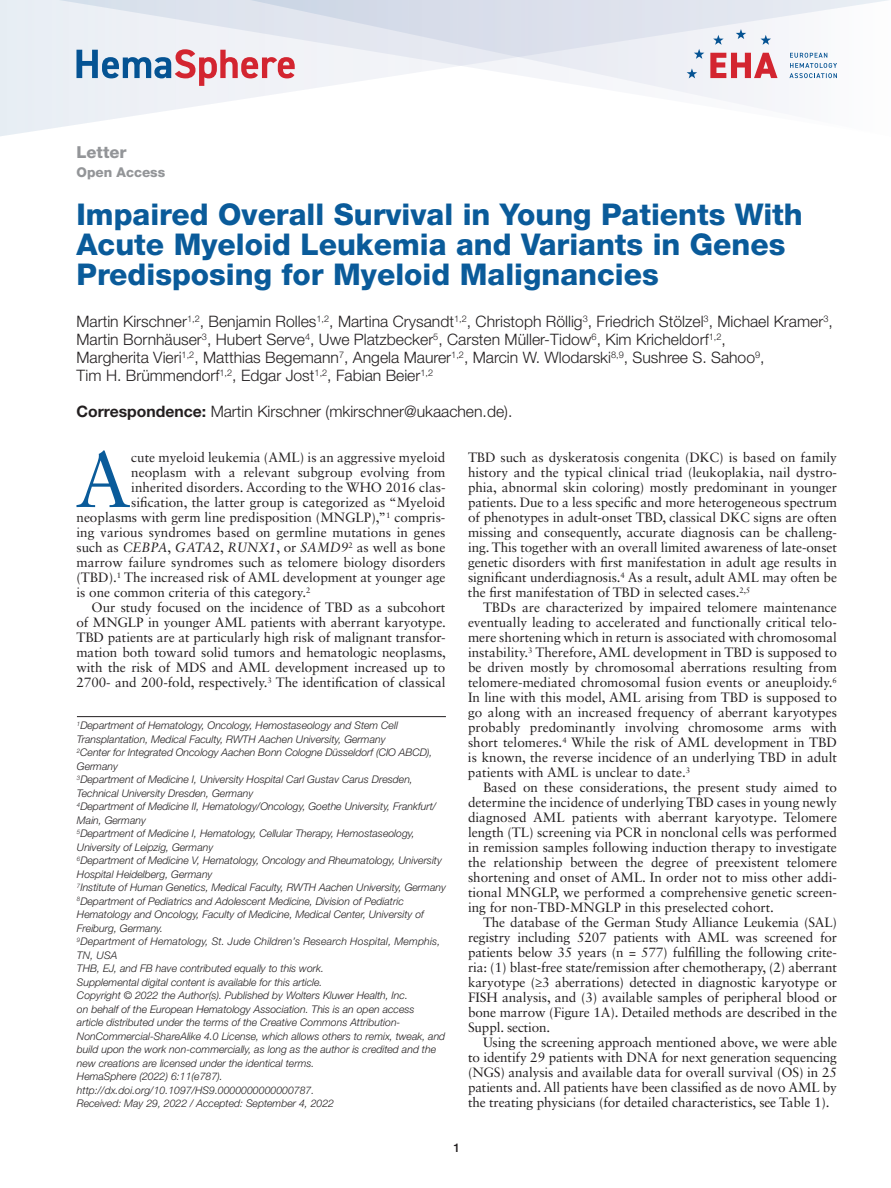
<style>
.page{position:relative;width:891px;height:1188px;background:#fff}
.page>*{position:absolute;margin:0;border:0;box-sizing:border-box;transform-origin:0 0}
.t1{font:78px "Sabon LT Std";color:#0a5b9a}
.t2{font:800 30px/30px "Helvetica Neue LT Std";color:#0a5b9a}
.t3{font:800 16.5px "Helvetica Neue LT Std";color:#939598}
.t4{font:300 15.75px/18px "Helvetica Neue LT Std";color:#231f20}
.t5{font:13.5px/15px "Sabon LT Std";color:#231f20;text-align:justify}
.t6{font:800 13.5px "Helvetica Neue LT Std";color:#939598}
.t7{font:500 12px "Helvetica Neue LT Std";color:#231f20}
.t8{font:italic 300 10.5px/13.5px "Helvetica Neue LT Std";color:#231f20}
.s1{font-weight:700}
.s2{font-style:italic}
</style>
<div class="page">
<div style="left:1px;top:0;width:58px;height:136px;background:#e8eef4"></div>
<svg style="left:59px;top:0;width:829px;height:127px"></svg>
<svg style="left:0;top:0;width:1px;height:136px"></svg>
<svg style="left:710px;top:53px;width:68px;height:25px"></svg>
<svg style="left:789px;top:53px;width:48px;height:25px"></svg>
<svg style="left:761px;top:35px;width:10px;height:10px"></svg>
<svg style="left:713px;top:35px;width:11px;height:10px"></svg>
<svg style="left:736px;top:29px;width:10px;height:10px"></svg>
<svg style="left:694px;top:49px;width:10px;height:10px"></svg>
<svg style="left:687px;top:68px;width:10px;height:10px"></svg>
<svg style="left:76px;top:49px;width:219px;height:37px"></svg>
<hr style="left:77px;top:716px;width:369px;height:1px;background:#231f20">
<p class="t3" style="left:76px;top:142px;width:52px">Letter</p>
<p class="t6" style="left:76px;top:164px;width:90px">Open Access</p>
<h2 class="t2" style="left:76px;top:199px;width:728px">Impaired Overall Survival in Young Patients With<br>Acute Myeloid Leukemia and Variants in Genes<br>Predisposing for Myeloid Malignancies</h2>
<p class="t4" style="left:76px;top:312px;width:758px">Martin Kirschner<sup>1,2</sup>, Benjamin Rolles<sup>1,2</sup>, Martina Crysandt<sup>1,2</sup>, Christoph Röllig<sup>3</sup>, Friedrich Stölzel<sup>3</sup>, Michael Kramer<sup>3</sup>, Martin Bornhäuser<sup>3</sup>, Hubert Serve<sup>4</sup>, Uwe Platzbecker<sup>5</sup>, Carsten Müller-Tidow<sup>6</sup>, Kim Kricheldorf<sup>1,2</sup>,<br>Margherita Vieri<sup>1,2</sup>, Matthias Begemann<sup>7</sup>, Angela Maurer<sup>1,2</sup>, Marcin W. Wlodarski<sup>8,9</sup>, Sushree S. Sahoo<sup>9</sup>,<br>Tim H. Brümmendorf<sup>1,2</sup>, Edgar Jost<sup>1,2</sup>, Fabian Beier<sup>1,2</sup></p>
<p class="t4" style="left:77px;top:402px;width:437px"><span class="s1">Correspondence:</span> Martin Kirschner (mkirschner@ukaachen.de).</p>
<h1 class="t1" style="left:75px;top:433px;width:58px">A</h1>
<p class="t5" style="left:131px;top:450px;width:316px">cute myeloid leukemia (AML) is an aggressive myeloid</p>
<p class="t5" style="left:468px;top:450px;width:371px">TBD such as dyskeratosis congenita (DKC) is based on family history and the typical clinical triad (leukoplakia, nail dystro&shy;phia, abnormal skin coloring) mostly predominant in younger patients. Due to a less specific and more heterogeneous spectrum of phenotypes in adult-onset TBD, classical DKC signs are often missing and consequently, accurate diagnosis can be challeng&shy;ing. This together with an overall limited awareness of late-onset genetic disorders with first manifestation in adult age results in significant underdiagnosis.<sup>4</sup> As a result, adult AML may often be the first manifestation of TBD in selected cases.<sup>2,5</sup></p>
<p class="t5" style="left:468px;top:600px;width:371px;text-indent:15px">TBDs are characterized by impaired telomere maintenance eventually leading to accelerated and functionally critical telo&shy;mere shortening which in return is associated with chromosomal instability.<sup>3</sup> Therefore, AML development in TBD is supposed to be driven mostly by chromosomal aberrations resulting from telomere-mediated chromosomal fusion events or aneuploidy.<sup>6<br></sup>In line with this model, AML arising from TBD is supposed to go along with an increased frequency of aberrant karyotypes probably predominantly involving chromosome arms with short telomeres.<sup>4</sup> While the risk of AML development in TBD is known, the reverse incidence of an underlying TBD in adult patients with AML is unclear to date.<sup>3</sup></p>
<p class="t5" style="left:468px;top:780px;width:371px;text-indent:15px">Based on these considerations, the present study aimed to determine the incidence of underlying TBD cases in young newly diagnosed AML patients with aberrant karyotype. Telomere length (TL) screening via PCR in nonclonal cells was performed in remission samples following induction therapy to investigate the relationship between the degree of preexistent telomere shortening and onset of AML. In order not to miss other addi&shy;tional MNGLP, we performed a comprehensive genetic screen&shy;ing for non-TBD-MNGLP in this preselected cohort.</p>
<p class="t5" style="left:468px;top:915px;width:371px;text-indent:15px">The database of the German Study Alliance Leukemia (SAL) registry including 5207 patients with AML was screened for patients below 35 years (n = 577) fulfilling the following crite&shy;ria: (1) blast-free state/remission after chemotherapy, (2) aberrant karyotype (≥3 aberrations) detected in diagnostic karyotype or FISH analysis, and (3) available samples of peripheral blood or bone marrow (Figure 1A). Detailed methods are described in the Suppl. section.</p>
<p class="t5" style="left:468px;top:1035px;width:371px;text-indent:15px">Using the screening approach mentioned above, we were able to identify 29 patients with DNA for next generation sequencing (NGS) analysis and available data for overall survival (OS) in 25 patients and. All patients have been classified as de novo AML by the treating physicians (for detailed characteristics, see Table 1).</p>
<p class="t5" style="left:131px;top:465px;width:316px">neoplasm with a relevant subgroup evolving from</p>
<p class="t5" style="left:131px;top:480px;width:316px">inherited disorders. According to the WHO 2016 clas-</p>
<p class="t5" style="left:131px;top:495px;width:316px">sification, the latter group is categorized as “Myeloid</p>
<p class="t5" style="left:76px;top:510px;width:370px">neoplasms with germ line predisposition (MNGLP),”<sup>1</sup> compris-</p>
<p class="t5" style="left:76px;top:525px;width:370px">ing various syndromes based on germline mutations in genes</p>
<p class="t5" style="left:76px;top:540px;width:370px">such as <span class="s2">CEBPA</span>, <span class="s2">GATA2</span>, <span class="s2">RUNX1</span>, or <span class="s2">SAMD9</span><sup>2</sup> as well as bone</p>
<p class="t5" style="left:77px;top:555px;width:371px">marrow failure syndromes such as telomere biology disorders</p>
<p class="t5" style="left:77px;top:570px;width:370px">(TBD).<sup>1</sup> The increased risk of AML development at younger age</p>
<p class="t5" style="left:77px;top:585px;width:236px">is one common criteria of this category.<sup>2</sup></p>
<p class="t5" style="left:92px;top:600px;width:355px">Our study focused on the incidence of TBD as a subcohort</p>
<p class="t5" style="left:77px;top:615px;width:371px">of MNGLP in younger AML patients with aberrant karyotype.</p>
<p class="t5" style="left:77px;top:630px;width:370px">TBD patients are at particularly high risk of malignant transfor-</p>
<p class="t5" style="left:77px;top:645px;width:371px">mation both toward solid tumors and hematologic neoplasms,</p>
<p class="t5" style="left:77px;top:660px;width:371px">with the risk of MDS and AML development increased up to</p>
<p class="t5" style="left:77px;top:675px;width:371px">2700- and 200-fold, respectively.<sup>3</sup> The identification of classical</p>
<p class="t8" style="left:77px;top:718px;width:371px"><sup>1</sup>Department of Hematology, Oncology, Hemostaseology and Stem Cell Transplantation, Medical Faculty, RWTH Aachen University, Germany<br><sup>2</sup>Center for Integrated Oncology Aachen Bonn Cologne Düsseldorf (CIO ABCD), Germany<br><sup>3</sup>Department of Medicine I, University Hospital Carl Gustav Carus Dresden, Technical University Dresden, Germany<br><sup>4</sup>Department of Medicine II, Hematology/Oncology, Goethe University, Frankfurt/ Main, Germany<br><sup>5</sup>Department of Medicine I, Hematology, Cellular Therapy, Hemostaseology, University of Leipzig, Germany<br><sup>6</sup>Department of Medicine V, Hematology, Oncology and Rheumatology, University Hospital Heidelberg, Germany<br><sup>7</sup>Institute of Human Genetics, Medical Faculty, RWTH Aachen University, Germany <sup>8</sup>Department of Pediatrics and Adolescent Medicine, Division of Pediatric Hematology and Oncology, Faculty of Medicine, Medical Center, University of Freiburg, Germany.<br><sup>9</sup>Department of Hematology, St. Jude Children’s Research Hospital, Memphis, TN, USA<br>THB, EJ, and FB have contributed equally to this work.<br>Supplemental digital content is available for this article.<br>Copyright © 2022 the Author(s). Published by Wolters Kluwer Health, Inc.<br>on behalf of the European Hematology Association. This is an open access<br>article distributed under the terms of the Creative Commons Attribution-NonCommercial-ShareAlike 4.0 License, which allows others to remix, tweak, and build upon the work non-commercially, as long as the author is credited and the new creations are licensed under the identical terms.<br>HemaSphere (2022) 6:11(e787). http://dx.doi.org/10.1097/HS9.0000000000000787.<br>Received: May 29, 2022 / Accepted: September 4, 2022</p>
<p class="t7" style="left:453px;top:1140px;width:8px">1</p>
</div>
